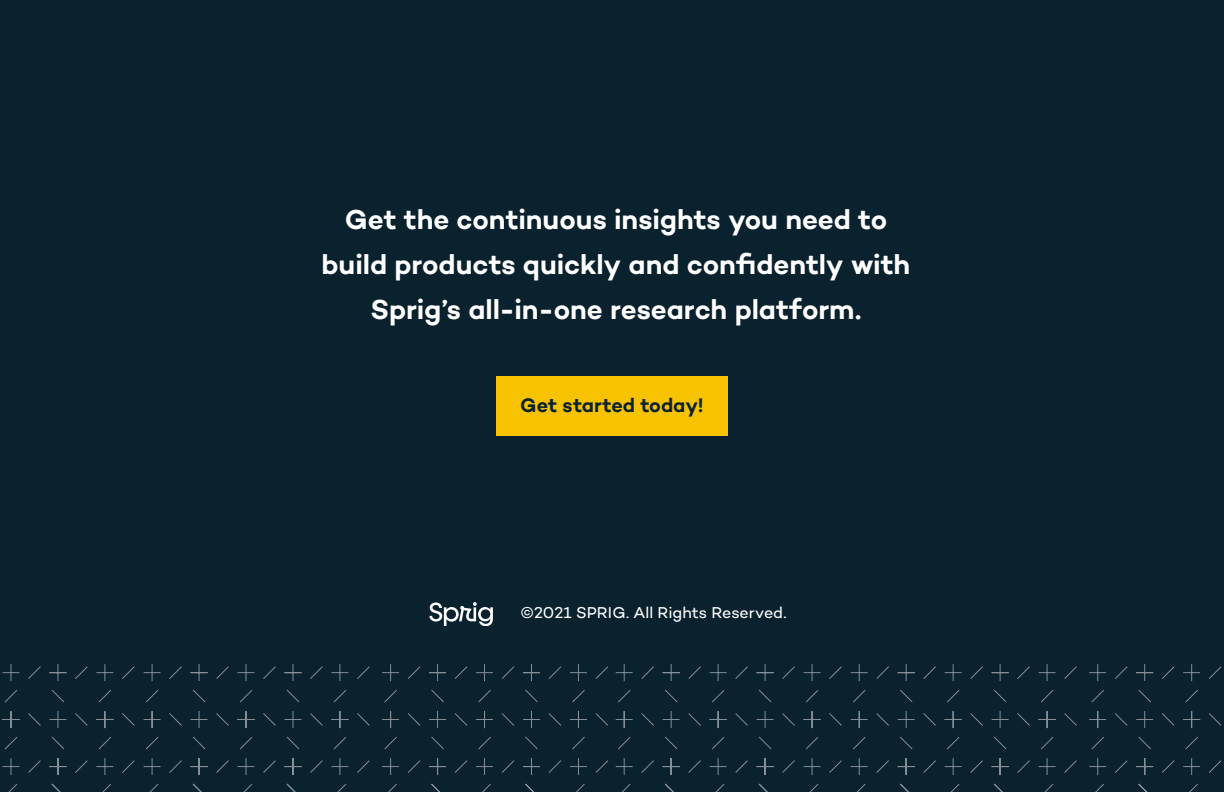
<style>
.page{position:relative;width:1224px;height:792px;background:#0a212e}
.page>*{position:absolute;margin:0;border:0;box-sizing:border-box;transform-origin:0 0}
.t1{font:600 28px/45px "Campton";letter-spacing:-.005em;color:#fff;text-align:center}
.t2{font:600 20px "Campton";color:#0a212e}
.t3{font:16px "Campton";color:#fff}
</style>
<div class="page">
<svg style="left:429px;top:603px;width:64px;height:23px"></svg>
<svg style="left:382px;top:664px;width:226px;height:128px"></svg>
<svg style="left:143px;top:664px;width:227px;height:128px"></svg>
<svg style="left:2px;top:664px;width:133px;height:128px"></svg>
<svg style="left:1089px;top:664px;width:133px;height:128px"></svg>
<svg style="left:850px;top:664px;width:227px;height:128px"></svg>
<svg style="left:615px;top:664px;width:227px;height:128px"></svg>
<div style="left:496px;top:377px;width:232px;height:59px;background:#f7c200"></div>
<p class="t1" style="left:322px;top:197px;width:590px">Get the continuous insights you need to build products quickly and confidently with<br>Sprig’s all-in-one research platform.</p>
<p class="t2" style="left:520px;top:393px;width:185px">Get started today!</p>
<p class="t3" style="left:521px;top:602px;width:267px">©2021 SPRIG. All Rights Reserved.</p>
</div>
